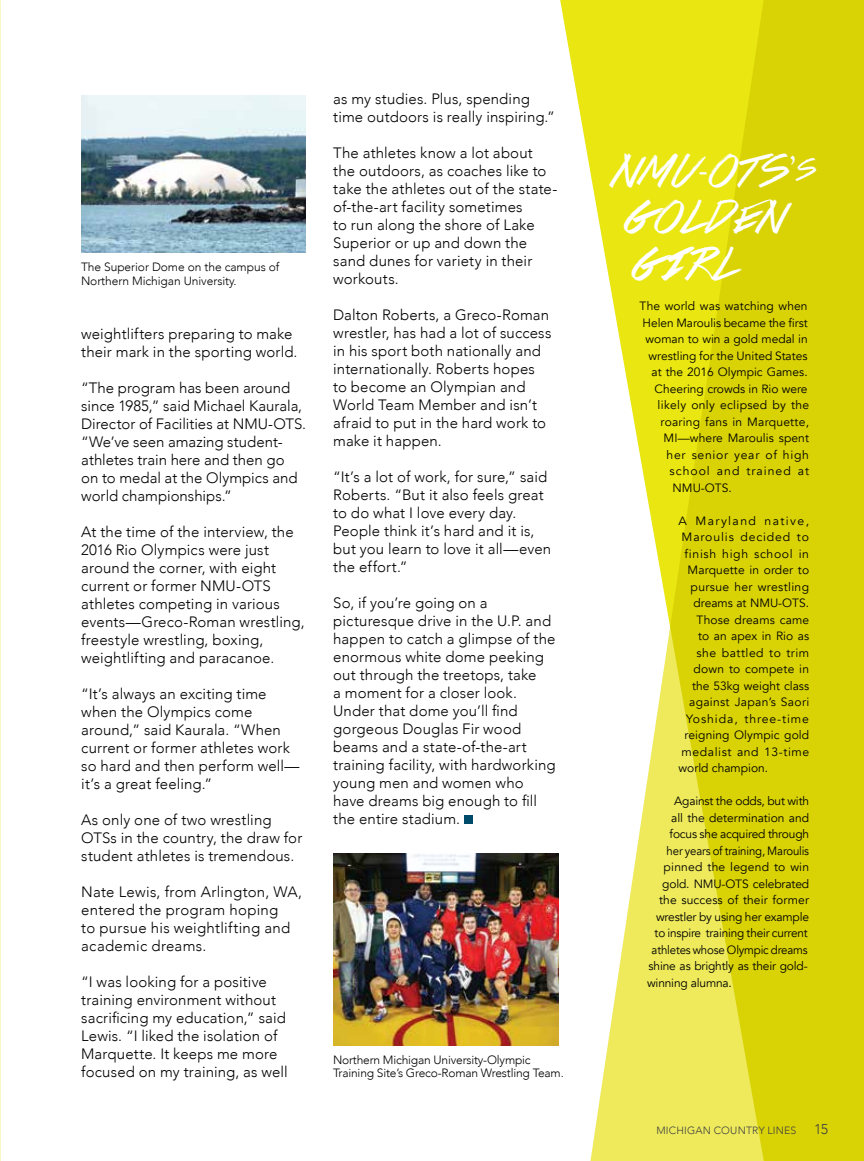
<style>
.page{position:relative;width:864px;height:1161px;background:#fff}
.page>*{position:absolute;margin:0;border:0;box-sizing:border-box;transform-origin:0 0}
.t1{font:32.85px/46.5px "Colors Of Autumn";letter-spacing:.045em;color:#fff}
.t2{font:300 15px/18px "Avenir";letter-spacing:.01em;color:#000}
.t3{font:12px "Avenir";color:#000}
.t4{font:300 12px/13.5px "Avenir";letter-spacing:-.015em;color:#000}
.t5{font:12px "Avenir";letter-spacing:.025em;color:#000}
.t6{font:12px "Avenir";letter-spacing:.055em;color:#000}
.t7{font:12px "Avenir";color:#000;scale:.95 1}
.t8{font:12px "Avenir";color:#000;scale:.96 1}
.t9{font:12px "Avenir";letter-spacing:.02em;color:#000}
.t10{font:12px "Avenir";letter-spacing:.08em;color:#000}
.t11{font:12px "Avenir";letter-spacing:.03em;color:#000}
.t12{font:12px "Avenir";letter-spacing:.075em;color:#000}
.t13{font:12px "Avenir";letter-spacing:.045em;color:#000}
.t14{font:12px "Avenir";letter-spacing:.07em;color:#000}
.t15{font:12px "Avenir";letter-spacing:.115em;color:#000}
.t16{font:12px "Avenir";letter-spacing:.04em;color:#000}
.t17{font:300 10.5px "Avenir";letter-spacing:.02em;color:#414042}
.s1{font-size:14.25px}
</style>
<div class="page">
<img style="left:81px;top:95px;width:225px;height:157px">
<div style="left:464px;top:815px;width:8px;height:9px;background:#004a6a"></div>
<img style="left:333px;top:854px;width:225px;height:191px">
<svg style="left:560px;top:0;width:28px;height:158px"></svg>
<svg style="left:588px;top:0;width:276px;height:1161px;background:#e4df36"></svg>
<p class="t4" style="left:81px;top:260px;width:200px">The Superior Dome on the campus of<br>Northern Michigan University.</p>
<p class="t2" style="left:81px;top:325px;width:218px">weightlifters preparing to make their mark in the sporting world.</p>
<p class="t2" style="left:81px;top:379px;width:226px">“The program has been around since 1985,” said Michael Kaurala,<br>Director of Facilities at NMU-OTS. “We’ve seen amazing student&shy;athletes train here and then go<br>on to medal at the Olympics and world championships.”</p>
<p class="t2" style="left:81px;top:523px;width:225px">At the time of the interview, the<br>2016 Rio Olympics were just around the corner, with eight current or former NMU-OTS athletes competing in various events—Greco-Roman wrestling, freestyle wrestling, boxing, weightlifting and paracanoe.</p>
<p class="t2" style="left:81px;top:685px;width:220px">“It’s always an exciting time when the Olympics come around,” said Kaurala. “When current or former athletes work so hard and then perform well— it’s a great feeling.”</p>
<p class="t2" style="left:81px;top:811px;width:223px">As only one of two wrestling<br>OTSs in the country, the draw for student athletes is tremendous.</p>
<p class="t2" style="left:81px;top:883px;width:222px">Nate Lewis, from Arlington, WA, entered the program hoping<br>to pursue his weightlifting and academic dreams.</p>
<p class="t2" style="left:81px;top:973px;width:208px">“I was looking for a positive training environment without sacrificing my education,” said<br>Lewis. “I liked the isolation of<br>Marquette. It keeps me more focused on my training, as well</p>
<p class="t2" style="left:333px;top:90px;width:223px">as my studies. Plus, spending time outdoors is really inspiring.”</p>
<p class="t2" style="left:333px;top:144px;width:226px">The athletes know a lot about the outdoors, as coaches like to take the athletes out of the state&shy;of-the-art facility sometimes<br>to run along the shore of Lake<br>Superior or up and down the sand dunes for variety in their workouts.</p>
<p class="t2" style="left:333px;top:306px;width:220px">Dalton Roberts, a Greco-Roman wrestler, has had a lot of success in his sport both nationally and internationally. Roberts hopes to become an Olympian and<br>World Team Member and isn’t afraid to put in the hard work to make it happen.</p>
<p class="t2" style="left:333px;top:468px;width:220px">“It’s a lot of work, for sure,” said<br>Roberts. “But it also feels great to do what I love every day.<br>People think it’s hard and it is, but you learn to love it all—even the effort.”</p>
<p class="t2" style="left:333px;top:594px;width:224px">So, if you’re going on a picturesque drive in the U.P. and happen to catch a glimpse of the enormous white dome peeking out through the treetops, take<br>a moment for a closer look.<br>Under that dome you’ll find gorgeous Douglas Fir wood beams and a state-of-the-art training facility, with hardworking young men and women who have dreams big enough to fill the entire stadium.</p>
<p class="t4" style="left:333px;top:1053px;width:232px">Northern Michigan University-Olympic<br>Training Site’s Greco-Roman Wrestling Team.</p>
<h1 class="t1" style="left:617px;top:147px;width:201px">NMU-OTS’s<br>G OLDEN<br>G IRL</h1>
<p class="t3" style="left:640px;top:299px;width:170px">The world was watching when</p>
<p class="t3" style="left:643px;top:315px;width:167px">Helen Maroulis became the first</p>
<p class="t3" style="left:646px;top:332px;width:164px">woman to win a gold medal in</p>
<p class="t3" style="left:649px;top:348px;width:160px">wrestling for the United States</p>
<p class="t3" style="left:652px;top:365px;width:158px">at the 2016 Olympic Games.</p>
<p class="t3" style="left:655px;top:381px;width:154px">Cheering crowds in Rio were</p>
<p class="t5" style="left:658px;top:398px;width:153px">likely only eclipsed by the</p>
<p class="t9" style="left:661px;top:414px;width:150px">roaring fans in Marquette,</p>
<p class="t3" style="left:664px;top:431px;width:147px">MI—where Maroulis spent</p>
<p class="t6" style="left:667px;top:447px;width:144px">her senior year of high</p>
<p class="t10" style="left:670px;top:464px;width:141px">school and trained at</p>
<p class="t3" style="left:673px;top:480px;width:61px">NMU-OTS.</p>
<p class="t15" style="left:679px;top:513px;width:132px">A Maryland native,</p>
<p class="t14" style="left:682px;top:530px;width:129px">Maroulis decided to</p>
<p class="t6" style="left:685px;top:546px;width:126px">finish high school in</p>
<p class="t3" style="left:688px;top:563px;width:123px">Marquette in order to</p>
<p class="t11" style="left:691px;top:579px;width:120px">pursue her wrestling</p>
<p class="t3" style="left:694px;top:596px;width:117px">dreams at NMU-OTS.</p>
<p class="t3" style="left:697px;top:612px;width:114px">Those dreams came</p>
<p class="t3" style="left:698px;top:629px;width:113px">to an apex in Rio as</p>
<p class="t16" style="left:697px;top:645px;width:114px">she battled to trim</p>
<p class="t3" style="left:694px;top:662px;width:117px">down to compete in</p>
<p class="t3" style="left:692px;top:678px;width:118px">the 53kg weight class</p>
<p class="t5" style="left:689px;top:695px;width:122px">against Japan’s Saori</p>
<p class="t12" style="left:686px;top:711px;width:124px">Yoshida, three-time</p>
<p class="t3" style="left:685px;top:728px;width:126px">reigning Olympic gold</p>
<p class="t13" style="left:682px;top:744px;width:129px">medalist and 13-time</p>
<p class="t3" style="left:679px;top:761px;width:91px">world champion.</p>
<p class="t3" style="left:674px;top:794px;width:137px">Against the odds, but with</p>
<p class="t3" style="left:671px;top:810px;width:140px">all the determination and</p>
<p class="t3" style="left:670px;top:827px;width:141px">focus she acquired through</p>
<p class="t7" style="left:667px;top:843px;width:152px">her years of training, Maroulis</p>
<p class="t3" style="left:664px;top:860px;width:147px">pinned the legend to win</p>
<p class="t3" style="left:662px;top:876px;width:149px">gold. NMU-OTS celebrated</p>
<p class="t3" style="left:659px;top:893px;width:151px">the success of their former</p>
<p class="t3" style="left:656px;top:909px;width:155px">wrestler by using her example</p>
<p class="t3" style="left:655px;top:926px;width:155px">to inspire training their current</p>
<p class="t8" style="left:652px;top:942px;width:164px">athletes whose Olympic dreams</p>
<p class="t3" style="left:649px;top:959px;width:161px">shine as brightly as their gold-</p>
<p class="t3" style="left:647px;top:975px;width:86px">winning alumna.</p>
<p class="t17" style="left:656px;top:1124px;width:173px">MICHIGAN COUNTRY LINES <span class="s1">15</span></p>
</div>
